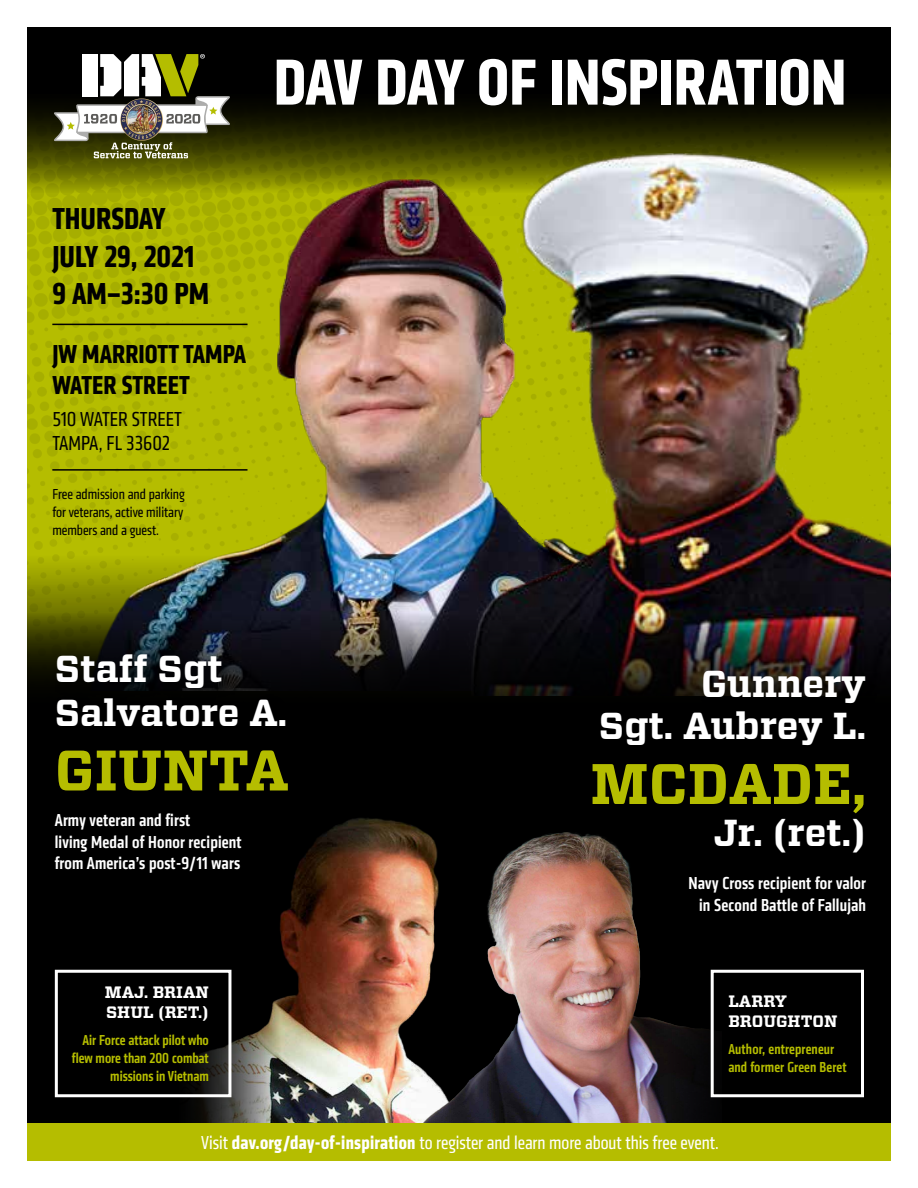
<style>
.page{position:relative;width:918px;height:1188px;background:#fff}
.page>*{position:absolute;margin:0;border:0;box-sizing:border-box;transform-origin:0 0}
.t1{font:700 condensed 67.5px "Klavika";color:#fff}
.t2{font:700 57px "Vitesse";color:#b5bd00}
.t3{font:700 37.5px/43.5px "Vitesse";color:#fff}
.t4{font:700 condensed 31.5px/37.5px "Klavika";color:#000}
.t5{font:700 condensed 27px/31.5px "Klavika";color:#000}
.t6{font:condensed 21px/24px "Klavika";color:#000}
.t7{font:condensed 19.5px "Klavika";color:#fff}
.t8{font:500 condensed 18px/21px "Klavika";letter-spacing:.01em;color:#fff}
.t9{font:700 16.5px/19.5px "Vitesse";color:#fff}
.t10{font:500 condensed 15px/18px "Klavika";color:#b5bd00;text-align:right}
.t11{font:condensed 15px/18px "Klavika";color:#000;text-align:justify}
.s1{font-weight:700}
</style>
<div class="page">
<div style="left:28px;top:555px;width:863px;height:568px;background:#000"></div>
<svg style="left:27px;top:27px;width:864px;height:151px;background:#111200"></svg>
<img style="left:27px;top:178px;width:399px;height:407px">
<img style="left:426px;top:142px;width:465px;height:443px">
<img style="left:27px;top:585px;width:864px;height:223px">
<div style="left:52px;top:650px;width:252px;height:236px;background:#000"></div>
<img style="left:140px;top:795px;width:332px;height:328px">
<img style="left:423px;top:824px;width:298px;height:299px">
<svg style="left:114px;top:976px;width:189px;height:147px"></svg>
<svg style="left:644px;top:976px;width:174px;height:147px"></svg>
<div style="left:27px;top:1124px;width:864px;height:37px;background:#b5bd00"></div>
<div style="left:589px;top:665px;width:292px;height:263px;background:#000"></div>
<div style="left:55px;top:970px;width:176px;height:127px;border:3px solid #fff"></div>
<div style="left:711px;top:970px;width:153px;height:127px;border:3px solid #fff"></div>
<svg style="left:54px;top:54px;width:176px;height:104px"></svg>
<img style="left:125px;top:99px;width:16px;height:8px">
<hr style="left:52px;top:324px;width:195px;height:1px;background:#000">
<hr style="left:52px;top:469px;width:195px;height:2px;background:#000">
<h1 class="t1" style="left:274px;top:38px;width:574px">DAV DAY OF INSPIRATION</h1>
<h3 class="t4" style="left:52px;top:200px;width:158px">THURSDAY<br>JULY 29, 2021<br>9 AM–3:30 PM</h3>
<h3 class="t5" style="left:52px;top:338px;width:195px">JW MARRIOTT TAMPA<br>WATER STREET</h3>
<p class="t6" style="left:52px;top:407px;width:131px">510 WATER STREET<br>TAMPA, FL 33602</p>
<p class="t11" style="left:52px;top:485px;width:134px">Free admission and parking for veterans, active military members and a guest.</p>
<h3 class="t3" style="left:55px;top:648px;width:234px">Staff Sgt<br>Salvatore A.</h3>
<h2 class="t2" style="left:55px;top:733px;width:236px">GIUNTA</h2>
<p class="t8" style="left:55px;top:810px;width:188px">Army veteran and first<br>living Medal of Honor recipient from America’s post-9/11 wars</p>
<p class="t9" style="left:105px;top:983px;width:106px">MAJ. BRIAN<br>SHUL (RET.)</p>
<p class="t10" style="left:72px;top:1031px;width:138px">Air Force attack pilot who flew more than 200 combat missions in Vietnam</p>
<h3 class="t3" style="left:599px;top:664px;width:269px;line-height:42px;text-align:right">Gunnery<br>Sgt. Aubrey L.</h3>
<h2 class="t2" style="left:590px;top:746px;width:277px">MCDADE,</h2>
<h3 class="t3" style="left:714px;top:812px;width:154px">Jr. (ret.)</h3>
<p class="t8" style="left:688px;top:873px;width:179px;text-align:center">Navy Cross recipient for valor in Second Battle of Fallujah</p>
<p class="t9" style="left:728px;top:992px;width:111px">LARRY<br>BROUGHTON</p>
<p class="t10" style="left:728px;top:1040px;width:120px;text-align:left">Author, entrepreneur and former Green Beret</p>
<p class="t7" style="left:201px;top:1131px;width:519px">Visit <span class="s1">dav.org/day-of-inspiration</span> to register and learn more about this free event.</p>
</div>
